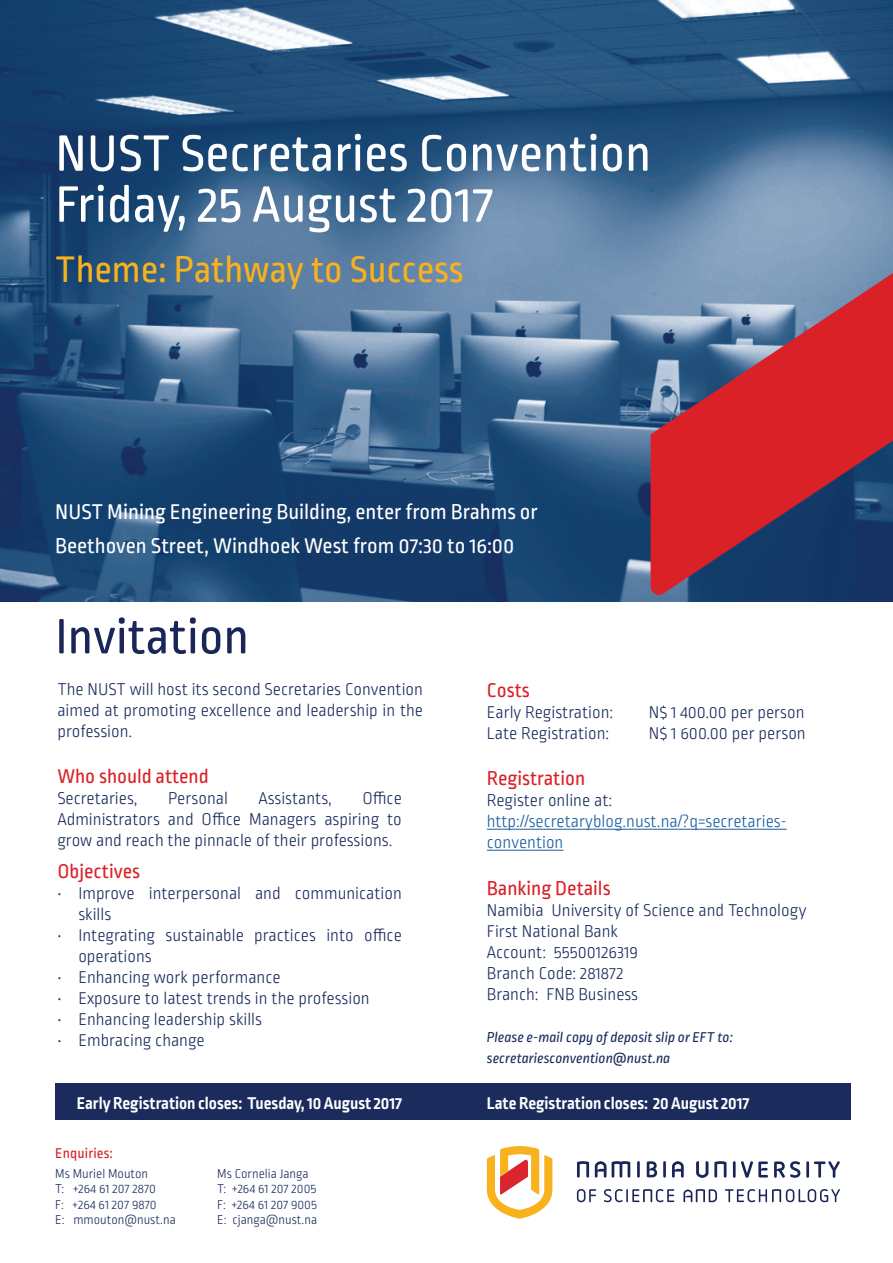
<style>
.page{position:relative;width:893px;height:1263px;background:#fff}
.page>*{position:absolute;margin:0;border:0;box-sizing:border-box;transform-origin:0 0}
.t1{font:54px/51px "Ropa Soft Pro";color:#fff}
.t2{font:52.5px "Ropa Soft Pro";color:#1a2657}
.t3{font:39px "Ropa Soft Pro";color:#f7b21d}
.t4{font:22.5px/34.2px "Ropa Soft Pro";color:#fff}
.t5{font:21px "Ropa Soft Pro";color:#da2128}
.t6{font:300 18px/21px "Ropa Soft Pro";color:#1a2b5c;text-align:justify}
.t7{font:700 18px "Ropa Soft Pro";color:#fff}
.t8{font:300 18px/21px "Ropa Soft Pro";color:#175d9e}
.t9{font:italic 15px/21px "Ropa Soft Pro";color:#1a2b5c}
.t10{font:15px "Ropa Soft Pro";letter-spacing:.01em;color:#da2128}
.t11{font:300 13.5px "Ropa Soft Pro";color:#1a2b5c}
.s1{color:#1a2b5c}
</style>
<div class="page">
<img style="left:0;top:0;width:893px;height:601px">
<svg style="left:651px;top:271px;width:242px;height:326px;background:#91435a"></svg>
<hr style="left:487px;top:829px;width:300px;height:1px;background:#175d9e">
<hr style="left:487px;top:850px;width:76px;height:1px;background:#175d9e">
<svg style="left:487px;top:1146px;width:65px;height:73px"></svg>
<svg style="left:577px;top:1161px;width:263px;height:41px"></svg>
<div style="left:55px;top:1083px;width:795px;height:37px;background:#1a2b5c"></div>
<p class="t1" style="left:55px;top:131px;width:597px">NUST Secretaries Convention<br>Friday, 25 August 2017</p>
<p class="t3" style="left:55px;top:248px;width:410px">Theme: Pathway to Success</p>
<p class="t4" style="left:55px;top:495px;width:484px">NUST Mining Engineering Building, enter from Brahms or<br>Beethoven Street, Windhoek West from 07:30 to 16:00</p>
<p class="t2" style="left:55px;top:608px;width:195px">Invitation</p>
<p class="t6" style="left:57px;top:679px;width:367px">The NUST will host its second Secretaries Convention aimed at promoting excellence and leadership in the profession.</p>
<p class="t5" style="left:57px;top:765px;width:153px">Who should attend</p>
<p class="t6" style="left:57px;top:789px;width:82px">Secretaries,</p>
<p class="t6" style="left:168px;top:789px;width:61px">Personal</p>
<p class="t6" style="left:258px;top:789px;width:75px">Assistants,</p>
<p class="t6" style="left:57px;top:789px;width:346px;text-indent:305px">Office Administrators and Office Managers aspiring to grow and reach the pinnacle of their professions.</p>
<p class="t5" style="left:57px;top:860px;width:84px">Objectives</p>
<p class="t6" style="left:78px;top:884px;width:325px;text-indent:-21px">• Improve interpersonal and communication skills</p>
<p class="t6" style="left:78px;top:926px;width:325px;text-indent:-21px">• Integrating sustainable practices into office operations</p>
<p class="t6" style="left:57px;top:968px;width:225px">• Enhancing work performance</p>
<p class="t6" style="left:57px;top:989px;width:314px">• Exposure to latest trends in the profession</p>
<p class="t6" style="left:57px;top:1010px;width:206px">• Enhancing leadership skills</p>
<p class="t6" style="left:57px;top:1031px;width:149px">• Embracing change</p>
<p class="t5" style="left:487px;top:679px;width:44px">Costs</p>
<p class="t6" style="left:487px;top:703px;width:128px">Early Registration:</p>
<p class="t6" style="left:649px;top:703px;width:157px">N$ 1 400.00 per person</p>
<p class="t6" style="left:487px;top:724px;width:124px">Late Registration:</p>
<p class="t6" style="left:649px;top:724px;width:158px">N$ 1 600.00 per person</p>
<p class="t5" style="left:487px;top:767px;width:100px">Registration</p>
<p class="t8" style="left:487px;top:791px;width:301px"><span class="s1">Register online at: </span>http://secretaryblog.nust.na/?q=secretaries&shy;convention</p>
<p class="t5" style="left:487px;top:876px;width:125px">Banking Details</p>
<p class="t6" style="left:487px;top:900px;width:321px">Namibia University of Science and Technology</p>
<p class="t6" style="left:487px;top:921px;width:133px">First National Bank</p>
<p class="t6" style="left:487px;top:942px;width:153px">Account: 55500126319</p>
<p class="t6" style="left:487px;top:963px;width:138px">Branch Code: 281872</p>
<p class="t6" style="left:487px;top:984px;width:153px">Branch: FNB Business</p>
<p class="t9" style="left:487px;top:1027px;width:248px">Please e-mail copy of deposit slip or EFT to: secretariesconvention@nust.na</p>
<p class="t7" style="left:77px;top:1093px;width:327px">Early Registration closes: Tuesday, 10 August 2017</p>
<p class="t7" style="left:487px;top:1093px;width:264px">Late Registration closes: 20 August 2017</p>
<p class="t10" style="left:55px;top:1145px;width:59px">Enquiries:</p>
<p class="t11" style="left:55px;top:1166px;width:94px">Ms Muriel Mouton</p>
<p class="t11" style="left:217px;top:1166px;width:93px">Ms Cornelia Janga</p>
<p class="t11" style="left:55px;top:1182px;width:102px">T: +264 61 207 2870</p>
<p class="t11" style="left:217px;top:1182px;width:101px">T: +264 61 207 2005</p>
<p class="t11" style="left:55px;top:1197px;width:103px">F: +264 61 207 9870</p>
<p class="t11" style="left:217px;top:1197px;width:101px">F: +264 61 207 9005</p>
<p class="t11" style="left:55px;top:1213px;width:122px">E: mmouton@nust.na</p>
<p class="t11" style="left:217px;top:1213px;width:101px">E: cjanga@nust.na</p>
</div>
